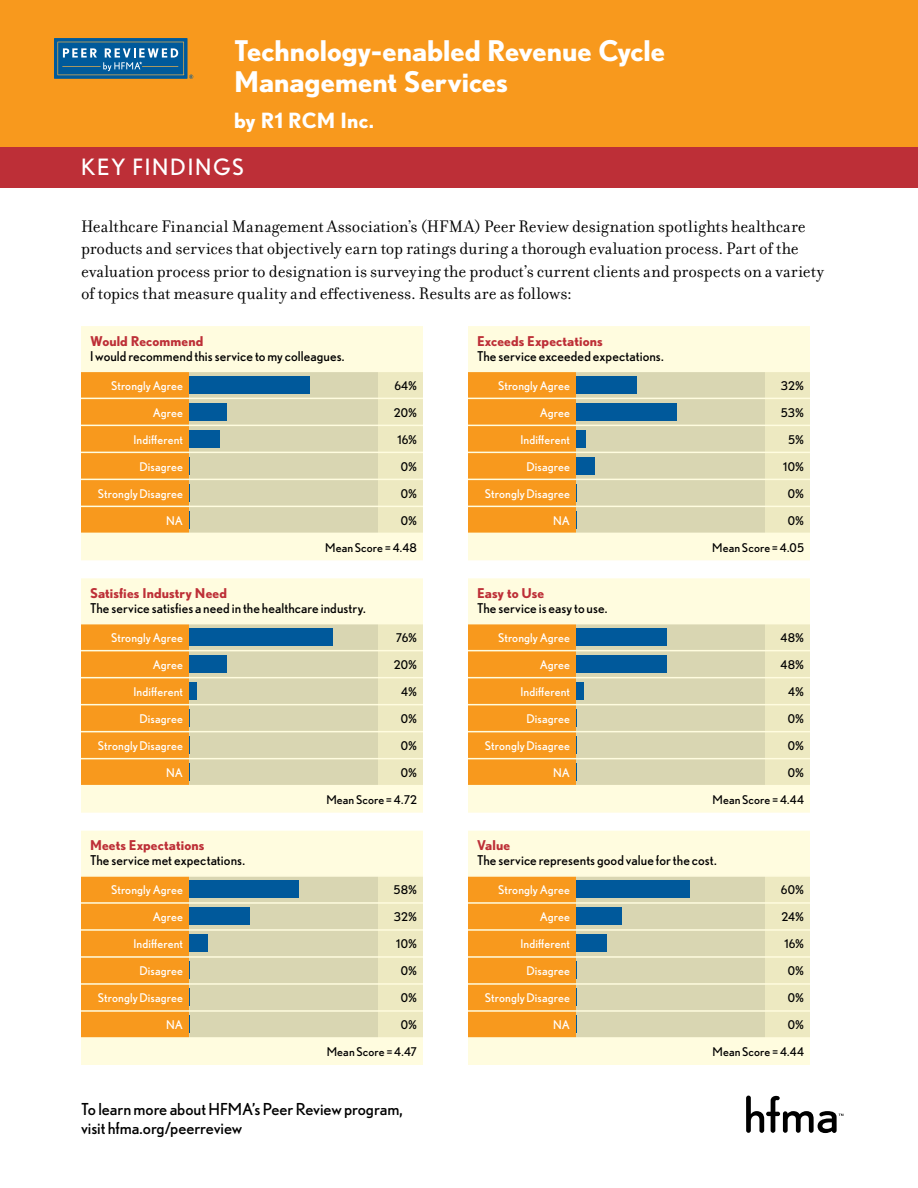
<style>
.page{position:relative;width:918px;height:1188px;background:#fff}
.page>*{position:absolute;margin:0;border:0;box-sizing:border-box;transform-origin:0 0}
.t1{font:700 28.5px/31.5px "Nobel";color:#fff}
.t2{font:22.5px "Nobel";letter-spacing:.075em;color:#fff}
.t3{font:700 21px "Nobel";color:#fff}
.t4{font:18px/22.5px "Filosofia OT";color:#000}
.t5{font:16.5px/19.5px "Nobel";letter-spacing:-.005em;color:#000}
.t6{font:13.5px "Nobel";letter-spacing:.005em;color:#000}
.t7{font:700 13.5px "Nobel";letter-spacing:.005em;color:#bd2f37}
.t8{font:12px "Nobel";letter-spacing:.01em;color:#fff}
.t9{font:12px "Nobel";letter-spacing:.01em;color:#000}
</style>
<div class="page">
<div style="left:0;top:0;width:918px;height:187px;background:#f8991d"></div>
<svg style="left:54px;top:38px;width:139px;height:41px;background:#2e709a"></svg>
<div style="left:0;top:147px;width:918px;height:40px;background:#bd2f37"></div>
<svg style="left:746px;top:1096px;width:97px;height:37px"></svg>
<div style="left:81px;top:326px;width:342px;height:234px;background:#fffcdf"></div>
<hr style="left:81px;top:533px;width:108px;height:1px;background:#fffcdf">
<hr style="left:189px;top:533px;width:189px;height:1px;background:#fffcdf">
<hr style="left:378px;top:533px;width:45px;height:1px;background:#fffcdf">
<svg style="left:81px;top:371px;width:342px;height:162px;background:#d9c088"></svg>
<div style="left:81px;top:578px;width:342px;height:235px;background:#fffcdf"></div>
<hr style="left:81px;top:623px;width:108px;height:1px;background:#fffcdf">
<hr style="left:189px;top:623px;width:189px;height:1px;background:#fffcdf">
<hr style="left:378px;top:623px;width:45px;height:1px;background:#fffcdf">
<svg style="left:81px;top:624px;width:342px;height:162px;background:#d9c088"></svg>
<div style="left:81px;top:831px;width:342px;height:234px;background:#fffcdf"></div>
<hr style="left:81px;top:875px;width:108px;height:2px;background:#fffcdf">
<hr style="left:189px;top:875px;width:189px;height:2px;background:#fffcdf">
<hr style="left:81px;top:1037px;width:108px;height:2px;background:#fffcdf">
<hr style="left:189px;top:1037px;width:189px;height:2px;background:#fffcdf">
<hr style="left:378px;top:875px;width:45px;height:2px;background:#fffcdf">
<hr style="left:378px;top:1037px;width:45px;height:2px;background:#fffcdf">
<svg style="left:81px;top:876px;width:342px;height:162px;background:#d9c088"></svg>
<div style="left:468px;top:326px;width:342px;height:234px;background:#fffcdf"></div>
<hr style="left:468px;top:533px;width:108px;height:1px;background:#fffcdf">
<hr style="left:576px;top:533px;width:189px;height:1px;background:#fffcdf">
<hr style="left:765px;top:533px;width:45px;height:1px;background:#fffcdf">
<svg style="left:468px;top:371px;width:342px;height:162px;background:#d9c088"></svg>
<div style="left:468px;top:578px;width:342px;height:235px;background:#fffcdf"></div>
<hr style="left:468px;top:623px;width:108px;height:1px;background:#fffcdf">
<hr style="left:576px;top:623px;width:189px;height:1px;background:#fffcdf">
<hr style="left:765px;top:623px;width:45px;height:1px;background:#fffcdf">
<svg style="left:468px;top:624px;width:342px;height:162px;background:#d9c088"></svg>
<div style="left:468px;top:831px;width:342px;height:234px;background:#fffcdf"></div>
<hr style="left:468px;top:875px;width:108px;height:2px;background:#fffcdf">
<hr style="left:576px;top:875px;width:189px;height:2px;background:#fffcdf">
<hr style="left:468px;top:1037px;width:108px;height:2px;background:#fffcdf">
<hr style="left:576px;top:1037px;width:189px;height:2px;background:#fffcdf">
<hr style="left:765px;top:875px;width:45px;height:2px;background:#fffcdf">
<hr style="left:765px;top:1037px;width:45px;height:2px;background:#fffcdf">
<svg style="left:468px;top:876px;width:342px;height:162px;background:#d9c088"></svg>
<h1 class="t1" style="left:234px;top:35px;width:433px">Technology-enabled Revenue Cycle<br>Management Services</h1>
<p class="t3" style="left:234px;top:108px;width:142px">by R1 RCM Inc.</p>
<p class="t2" style="left:54px;top:154px;width:164px">KEY FINDINGS</p>
<p class="t2" style="left:81px;top:154px;width:164px">KEY FINDINGS</p>
<p class="t4" style="left:81px;top:215px;width:745px">Healthcare Financial Management Association’s (HFMA) Peer Review designation spotlights healthcare products and services that objectively earn top ratings during a thorough evaluation process. Part of the evaluation process prior to designation is surveying the product’s current clients and prospects on a variety of topics that measure quality and effectiveness. Results are as follows:</p>
<p class="t7" style="left:90px;top:333px;width:115px">Would Recommend</p>
<p class="t6" style="left:90px;top:348px;width:256px">I would recommend this service to my colleagues.</p>
<p class="t8" style="left:111px;top:378px;width:73px">Strongly Agree</p>
<p class="t9" style="left:394px;top:378px;width:24px">64%</p>
<p class="t8" style="left:153px;top:405px;width:32px">Agree</p>
<p class="t9" style="left:394px;top:405px;width:25px">20%</p>
<p class="t8" style="left:133px;top:432px;width:51px">Indifferent</p>
<p class="t9" style="left:397px;top:432px;width:21px">16%</p>
<p class="t8" style="left:139px;top:459px;width:45px">Disagree</p>
<p class="t9" style="left:401px;top:459px;width:18px">0%</p>
<p class="t8" style="left:98px;top:486px;width:87px">Strongly Disagree</p>
<p class="t9" style="left:401px;top:486px;width:18px">0%</p>
<p class="t8" style="left:166px;top:513px;width:18px">NA</p>
<p class="t9" style="left:401px;top:513px;width:18px">0%</p>
<p class="t9" style="left:325px;top:540px;width:93px">Mean Score = 4.48</p>
<p class="t7" style="left:90px;top:585px;width:139px">Satisfies Industry Need</p>
<p class="t6" style="left:90px;top:600px;width:277px">The service satisfies a need in the healthcare industry.</p>
<p class="t8" style="left:111px;top:630px;width:73px">Strongly Agree</p>
<p class="t9" style="left:396px;top:630px;width:23px">76%</p>
<p class="t8" style="left:153px;top:657px;width:32px">Agree</p>
<p class="t9" style="left:394px;top:657px;width:25px">20%</p>
<p class="t8" style="left:133px;top:684px;width:51px">Indifferent</p>
<p class="t9" style="left:401px;top:684px;width:17px">4%</p>
<p class="t8" style="left:139px;top:711px;width:45px">Disagree</p>
<p class="t9" style="left:401px;top:711px;width:18px">0%</p>
<p class="t8" style="left:98px;top:738px;width:87px">Strongly Disagree</p>
<p class="t9" style="left:401px;top:738px;width:18px">0%</p>
<p class="t8" style="left:166px;top:765px;width:18px">NA</p>
<p class="t9" style="left:401px;top:765px;width:18px">0%</p>
<p class="t9" style="left:326px;top:792px;width:92px">Mean Score = 4.72</p>
<p class="t7" style="left:90px;top:838px;width:116px">Meets Expectations</p>
<p class="t6" style="left:90px;top:853px;width:157px">The service met expectations.</p>
<p class="t8" style="left:111px;top:883px;width:73px">Strongly Agree</p>
<p class="t9" style="left:394px;top:883px;width:25px">58%</p>
<p class="t8" style="left:153px;top:910px;width:32px">Agree</p>
<p class="t9" style="left:394px;top:910px;width:25px">32%</p>
<p class="t8" style="left:133px;top:937px;width:51px">Indifferent</p>
<p class="t9" style="left:396px;top:937px;width:22px">10%</p>
<p class="t8" style="left:139px;top:964px;width:45px">Disagree</p>
<p class="t9" style="left:401px;top:964px;width:18px">0%</p>
<p class="t8" style="left:98px;top:991px;width:87px">Strongly Disagree</p>
<p class="t9" style="left:401px;top:991px;width:18px">0%</p>
<p class="t8" style="left:166px;top:1018px;width:18px">NA</p>
<p class="t9" style="left:401px;top:1018px;width:18px">0%</p>
<p class="t9" style="left:327px;top:1045px;width:92px">Mean Score = 4.47</p>
<p class="t7" style="left:477px;top:333px;width:127px">Exceeds Expectations</p>
<p class="t6" style="left:477px;top:348px;width:188px">The service exceeded expectations.</p>
<p class="t8" style="left:498px;top:378px;width:73px">Strongly Agree</p>
<p class="t9" style="left:781px;top:378px;width:25px">32%</p>
<p class="t8" style="left:540px;top:405px;width:32px">Agree</p>
<p class="t9" style="left:781px;top:405px;width:25px">53%</p>
<p class="t8" style="left:520px;top:432px;width:51px">Indifferent</p>
<p class="t9" style="left:788px;top:432px;width:17px">5%</p>
<p class="t8" style="left:526px;top:459px;width:45px">Disagree</p>
<p class="t9" style="left:783px;top:459px;width:22px">10%</p>
<p class="t8" style="left:485px;top:486px;width:87px">Strongly Disagree</p>
<p class="t9" style="left:788px;top:486px;width:18px">0%</p>
<p class="t8" style="left:553px;top:513px;width:18px">NA</p>
<p class="t9" style="left:788px;top:513px;width:18px">0%</p>
<p class="t9" style="left:712px;top:540px;width:93px">Mean Score = 4.05</p>
<p class="t7" style="left:477px;top:585px;width:69px">Easy to Use</p>
<p class="t6" style="left:477px;top:600px;width:132px">The service is easy to use.</p>
<p class="t8" style="left:498px;top:630px;width:73px">Strongly Agree</p>
<p class="t9" style="left:781px;top:630px;width:25px">48%</p>
<p class="t8" style="left:540px;top:657px;width:32px">Agree</p>
<p class="t9" style="left:781px;top:657px;width:25px">48%</p>
<p class="t8" style="left:520px;top:684px;width:51px">Indifferent</p>
<p class="t9" style="left:788px;top:684px;width:17px">4%</p>
<p class="t8" style="left:526px;top:711px;width:45px">Disagree</p>
<p class="t9" style="left:788px;top:711px;width:18px">0%</p>
<p class="t8" style="left:485px;top:738px;width:87px">Strongly Disagree</p>
<p class="t9" style="left:788px;top:738px;width:18px">0%</p>
<p class="t8" style="left:553px;top:765px;width:18px">NA</p>
<p class="t9" style="left:788px;top:765px;width:18px">0%</p>
<p class="t9" style="left:712px;top:792px;width:93px">Mean Score = 4.44</p>
<p class="t7" style="left:477px;top:838px;width:35px">Value</p>
<p class="t6" style="left:477px;top:853px;width:241px">The service represents good value for the cost.</p>
<p class="t8" style="left:498px;top:883px;width:73px">Strongly Agree</p>
<p class="t9" style="left:781px;top:883px;width:25px">60%</p>
<p class="t8" style="left:540px;top:910px;width:32px">Agree</p>
<p class="t9" style="left:781px;top:910px;width:24px">24%</p>
<p class="t8" style="left:520px;top:937px;width:51px">Indifferent</p>
<p class="t9" style="left:784px;top:937px;width:21px">16%</p>
<p class="t8" style="left:526px;top:964px;width:45px">Disagree</p>
<p class="t9" style="left:788px;top:964px;width:18px">0%</p>
<p class="t8" style="left:485px;top:991px;width:87px">Strongly Disagree</p>
<p class="t9" style="left:788px;top:991px;width:18px">0%</p>
<p class="t8" style="left:553px;top:1018px;width:18px">NA</p>
<p class="t9" style="left:788px;top:1018px;width:18px">0%</p>
<p class="t9" style="left:712px;top:1045px;width:93px">Mean Score = 4.44</p>
<p class="t5" style="left:81px;top:1099px;width:323px">To learn more about HFMA’s Peer Review program, visit hfma.org/peerreview</p>
</div>
